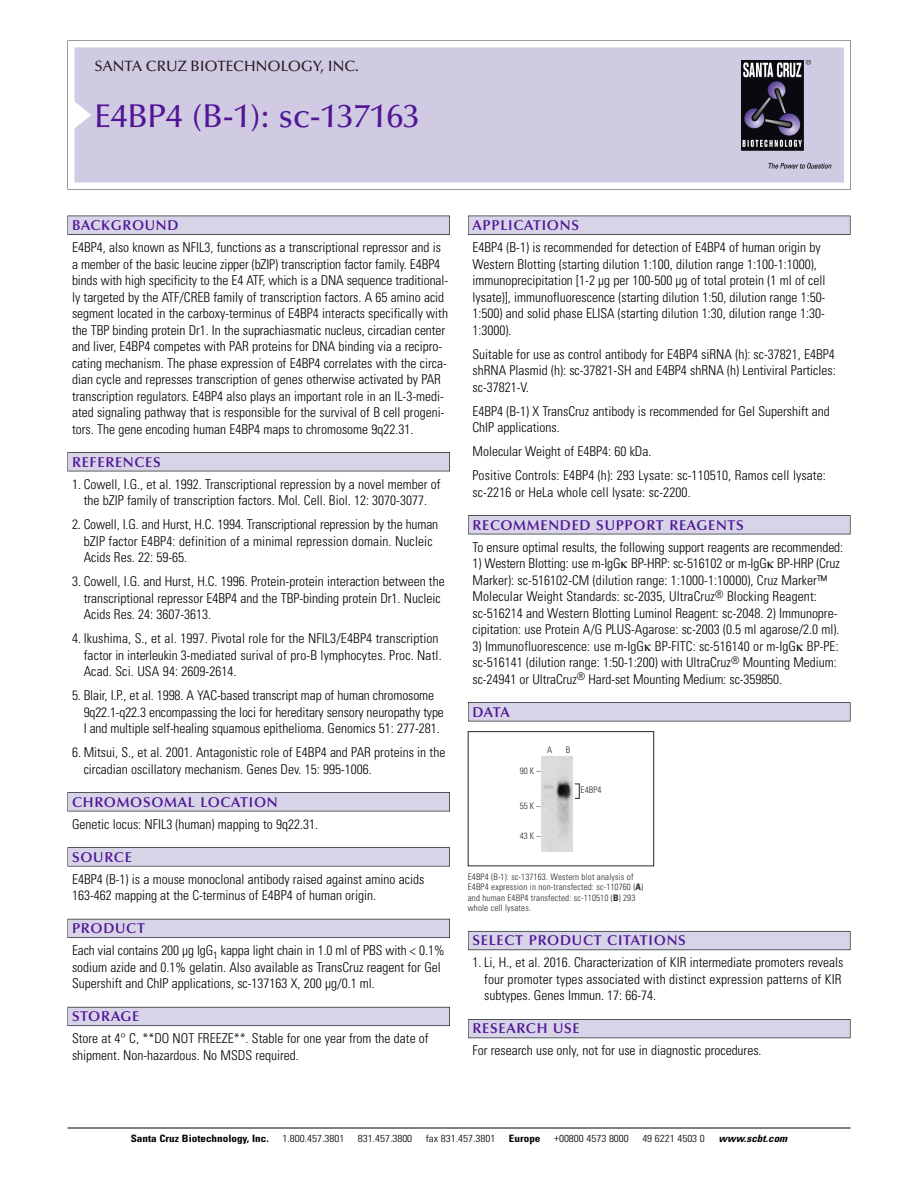
<style>
.page{position:relative;width:918px;height:1188px;background:#fff}
.page>*{position:absolute;margin:0;border:0;box-sizing:border-box;transform-origin:0 0}
.t1{font:500 33px "Optima";color:#511695}
.t2{font:500 15px "Optima";color:#231f20}
.t3{font:600 14.25px "Optima";letter-spacing:.05em;color:#511695}
.t4{font:300 condensed 13.5px/16.5px "Univers";color:#000}
.t5{font:300 condensed 10.2px "Univers";color:#000;scale:1.1 1}
.t6{font:700 condensed 10.2px "Univers";color:#000;scale:1.1 1}
.t7{font:italic 700 condensed 10.2px "Univers";color:#000;scale:1.1 1}
.t8{font:300 condensed 9px/10.5px "Univers";letter-spacing:.015em;color:#272627}
.s1{font-weight:700}
</style>
<div class="page">
<svg style="left:68px;top:40px;width:783px;height:149px"></svg>
<div style="left:74px;top:47px;width:770px;height:135px;background:#d1cae3"></div>
<img style="left:741px;top:60px;width:90px;height:108px">
<div style="left:68px;top:216px;width:382px;height:19px;background:#535256"></div>
<div style="left:68px;top:216px;width:381px;height:18px;background:#d7d4e8"></div>
<div style="left:68px;top:452px;width:382px;height:19px;background:#515155"></div>
<div style="left:68px;top:453px;width:381px;height:18px;background:#d7d4e8"></div>
<div style="left:68px;top:792px;width:382px;height:19px;background:#545357"></div>
<div style="left:68px;top:793px;width:381px;height:18px;background:#d7d4e8"></div>
<div style="left:68px;top:847px;width:382px;height:19px;background:#575659"></div>
<div style="left:68px;top:848px;width:381px;height:18px;background:#d7d4e8"></div>
<div style="left:68px;top:919px;width:382px;height:19px;background:#595860"></div>
<div style="left:68px;top:919px;width:381px;height:18px;background:#d7d4e8"></div>
<div style="left:68px;top:1007px;width:382px;height:19px;background:#64626c"></div>
<div style="left:68px;top:1007px;width:381px;height:18px;background:#d7d4e8"></div>
<div style="left:468px;top:216px;width:382px;height:19px;background:#535256"></div>
<div style="left:468px;top:216px;width:382px;height:18px;background:#d7d4e8"></div>
<div style="left:468px;top:515px;width:382px;height:19px;background:#515155"></div>
<div style="left:468px;top:516px;width:382px;height:18px;background:#d7d4e8"></div>
<div style="left:468px;top:702px;width:382px;height:19px;background:#545357"></div>
<div style="left:468px;top:703px;width:382px;height:18px;background:#d7d4e8"></div>
<div style="left:468px;top:931px;width:382px;height:19px;background:#5e5d65"></div>
<div style="left:468px;top:932px;width:382px;height:18px;background:#d7d4e8"></div>
<div style="left:468px;top:1019px;width:382px;height:19px;background:#55545b"></div>
<div style="left:468px;top:1020px;width:382px;height:18px;background:#d7d4e8"></div>
<hr style="left:68px;top:1128px;width:782px;height:1px;background:#000">
<div style="left:468px;top:731px;width:186px;height:135px;border:1px solid #272627"></div>
<img style="left:542px;top:757px;width:31px;height:95px">
<p class="t2" style="left:94px;top:60px;width:266px">SANTA CRUZ BIOTECHNOLOGY, INC.</p>
<p class="t1" style="left:94px;top:102px;width:327px">E4BP4 (B-1): sc-137163</p>
<p class="t3" style="left:72px;top:219px;width:108px">BACKGROUND</p>
<p class="t4" style="left:72px;top:240px;width:378px">E4BP4, also known as NFIL3, functions as a transcriptional repressor and is a member of the basic leucine zipper (bZIP) transcription factor family. E4BP4 binds with high specificity to the E4 ATF, which is a DNA sequence traditional&shy;ly targeted by the ATF/CREB family of transcription factors. A 65 amino acid segment located in the carboxy-terminus of E4BP4 interacts specifically with the TBP binding protein Dr1. In the suprachiasmatic nucleus, circadian center and liver, E4BP4 competes with PAR proteins for DNA binding via a recipro&shy;cating mechanism. The phase expression of E4BP4 correlates with the circa&shy;dian cycle and represses transcription of genes otherwise activated by PAR transcription regulators. E4BP4 also plays an important role in an IL-3-medi&shy;ated signaling pathway that is responsible for the survival of B cell progeni&shy;tors. The gene encoding human E4BP4 maps to chromosome 9q22.31.</p>
<p class="t3" style="left:72px;top:456px;width:90px">REFERENCES</p>
<p class="t4" style="left:72px;top:477px;width:370px;text-align:center">1. Cowell, I.G., et al. 1992. Transcriptional repression by a novel member of the bZIP family of transcription factors. Mol. Cell. Biol. 12: 3070-3077.</p>
<p class="t4" style="left:84px;top:517px;width:356px;text-indent:-12px">2. Cowell, I.G. and Hurst, H.C. 1994. Transcriptional repression by the human bZIP factor E4BP4: definition of a minimal repression domain. Nucleic<br>Acids Res. 22: 59-65.</p>
<p class="t4" style="left:84px;top:574px;width:363px;text-indent:-12px">3. Cowell, I.G. and Hurst, H.C. 1996. Protein-protein interaction between the transcriptional repressor E4BP4 and the TBP-binding protein Dr1. Nucleic<br>Acids Res. 24: 3607-3613.</p>
<p class="t4" style="left:84px;top:631px;width:360px;text-indent:-12px">4. Ikushima, S., et al. 1997. Pivotal role for the NFIL3/E4BP4 transcription factor in interleukin 3-mediated surival of pro-B lymphocytes. Proc. Natl.<br>Acad. Sci. USA 94: 2609-2614.</p>
<p class="t4" style="left:84px;top:688px;width:362px;text-indent:-12px">5. Blair, I.P., et al. 1998. A YAC-based transcript map of human chromosome<br>9q22.1-q22.3 encompassing the loci for hereditary sensory neuropathy type<br>I and multiple self-healing squamous epithelioma. Genomics 51: 277-281.</p>
<p class="t4" style="left:84px;top:745px;width:363px;text-indent:-12px">6. Mitsui, S., et al. 2001. Antagonistic role of E4BP4 and PAR proteins in the circadian oscillatory mechanism. Genes Dev. 15: 995-1006.</p>
<p class="t3" style="left:72px;top:796px;width:207px">CHROMOSOMAL LOCATION</p>
<p class="t4" style="left:72px;top:817px;width:248px">Genetic locus: NFIL3 (human) mapping to 9q22.31.</p>
<p class="t3" style="left:72px;top:851px;width:61px">SOURCE</p>
<p class="t4" style="left:72px;top:872px;width:354px">E4BP4 (B-1) is a mouse monoclonal antibody raised against amino acids<br>163-462 mapping at the C-terminus of E4BP4 of human origin.</p>
<p class="t3" style="left:72px;top:922px;width:74px">PRODUCT</p>
<p class="t4" style="left:72px;top:944px;width:374px">Each vial contains 200 µg IgG<sub>1</sub> kappa light chain in 1.0 ml of PBS with &lt; 0.1% sodium azide and 0.1% gelatin. Also available as TransCruz reagent for Gel<br>Supershift and ChIP applications, sc-137163 X, 200 µg/0.1 ml.</p>
<p class="t3" style="left:72px;top:1011px;width:69px">STORAGE</p>
<p class="t4" style="left:72px;top:1032px;width:358px">Store at 4° C, **DO NOT FREEZE**. Stable for one year from the date of shipment. Non-hazardous. No MSDS required.</p>
<p class="t3" style="left:473px;top:219px;width:108px">APPLICATIONS</p>
<p class="t4" style="left:473px;top:240px;width:354px">E4BP4 (B-1) is recommended for detection of E4BP4 of human origin by Western Blotting (starting dilution 1:100, dilution range 1:100-1:1000), immunoprecipitation [1-2 µg per 100-500 µg of total protein (1 ml of cell lysate)], immunofluorescence (starting dilution 1:50, dilution range 1:50- 1:500) and solid phase ELISA (starting dilution 1:30, dilution range 1:30- 1:3000).</p>
<p class="t4" style="left:473px;top:347px;width:365px;text-align:justify">Suitable for use as control antibody for E4BP4 siRNA (h): sc-37821, E4BP4 shRNA Plasmid (h): sc-37821-SH and E4BP4 shRNA (h) Lentiviral Particles: sc-37821-V.</p>
<p class="t4" style="left:473px;top:404px;width:359px">E4BP4 (B-1) X TransCruz antibody is recommended for Gel Supershift and<br>ChIP applications.</p>
<p class="t4" style="left:473px;top:444px;width:180px">Molecular Weight of E4BP4: 60 kDa.</p>
<p class="t4" style="left:473px;top:468px;width:355px">Positive Controls: E4BP4 (h): 293 Lysate: sc-110510, Ramos cell lysate: sc-2216 or HeLa whole cell lysate: sc-2200.</p>
<p class="t3" style="left:473px;top:519px;width:273px">RECOMMENDED SUPPORT REAGENTS</p>
<p class="t4" style="left:473px;top:540px;width:372px">To ensure optimal results, the following support reagents are recommended:</p>
<p class="t4" style="left:473px;top:556px;width:369px">1) Western Blotting: use m-IgG BP-HRP: sc-516102 or m-IgG BP-HRP (Cruz Marker): sc-516102-CM (dilution range: 1:1000-1:10000), Cruz Marker™ Molecular Weight Standards: sc-2035, UltraCruz<sup>®</sup> Blocking Reagent: sc-516214 and Western Blotting Luminol Reagent: sc-2048. 2) Immunopre&shy;cipitation: use Protein A/G PLUS-Agarose: sc-2003 (0.5 ml agarose/2.0 ml).</p>
<p class="t4" style="left:473px;top:639px;width:368px">3) Immunofluorescence: use m-IgG BP-FITC: sc-516140 or m-IgG BP-PE: sc-516141 (dilution range: 1:50-1:200) with UltraCruz<sup>®</sup> Mounting Medium: sc-24941 or UltraCruz<sup>®</sup> Hard-set Mounting Medium: sc-359850.</p>
<p class="t3" style="left:473px;top:706px;width:39px">DATA</p>
<p class="t8" style="left:547px;top:746px;width:7px">A</p>
<p class="t8" style="left:566px;top:746px;width:6px">B</p>
<p class="t8" style="left:520px;top:766px;width:22px">90K–</p>
<p class="t8" style="left:520px;top:801px;width:22px">55K–</p>
<p class="t8" style="left:520px;top:832px;width:22px">43K–</p>
<p class="t8" style="left:581px;top:786px;width:23px">E4BP4</p>
<p class="t8" style="left:468px;top:872px;width:177px">E4BP4 (B-1): sc-137163. Western blot analysis of E4BP4 expression in non-transfected: sc-110760 (<span class="s1">A</span>) and human E4BP4 transfected: sc-110510 (<span class="s1">B</span>) 293 whole cell lysates.</p>
<p class="t3" style="left:473px;top:935px;width:215px">SELECT PRODUCT CITATIONS</p>
<p class="t4" style="left:484px;top:956px;width:361px;text-align:justify;text-indent:-12px">1. Li, H., et al. 2016. Characterization of KIR intermediate promoters reveals four promoter types associated with distinct expression patterns of KIR subtypes. Genes Immun. 17: 66-74.</p>
<p class="t3" style="left:473px;top:1023px;width:109px">RESEARCH USE</p>
<p class="t4" style="left:473px;top:1044px;width:291px">For research use only, not for use in diagnostic procedures.</p>
<p class="t6" style="left:131px;top:1135px;width:127px">Santa Cruz Biotechnology, Inc.</p>
<p class="t5" style="left:282px;top:1135px;width:58px">1.800.457.3801</p>
<p class="t5" style="left:358px;top:1135px;width:51px">831.457.3800</p>
<p class="t5" style="left:426px;top:1135px;width:65px">fax 831.457.3801</p>
<p class="t6" style="left:509px;top:1135px;width:30px">Europe</p>
<p class="t5" style="left:554px;top:1135px;width:69px">+00800 4573 8000</p>
<p class="t5" style="left:642px;top:1135px;width:58px">49 6221 4503 0</p>
<p class="t7" style="left:719px;top:1135px;width:66px">www.scbt.com</p>
</div>
